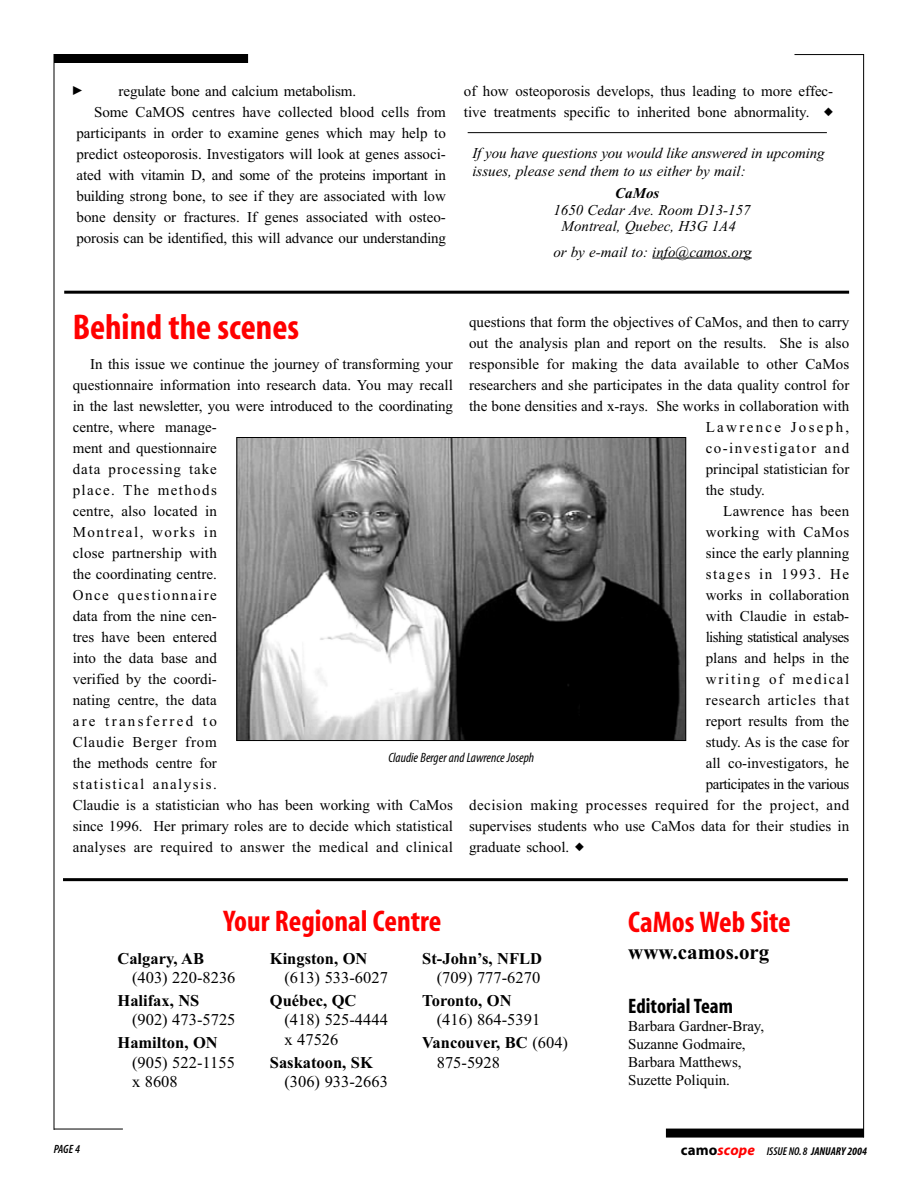
<style>
.page{position:relative;width:918px;height:1188px;background:#fff}
.page>*{position:absolute;margin:0;border:0;box-sizing:border-box;transform-origin:0 0}
.t1{font:700 condensed 36px "Myriad";color:#f00}
.t2{font:700 condensed 30px "Myriad";color:#f00}
.t3{font:700 21px "Times New Roman";color:#000}
.t4{font:700 condensed 21px "Myriad";color:#000}
.t5{font:16.5px/19.5px "Times New Roman";color:#000}
.t6{font:700 16.5px "Times New Roman";color:#000}
.t7{font:15px/21px "Times New Roman";color:#000}
.t8{font:italic 15px/18px "Times New Roman";color:#000}
.t9{font:15px "Times New Roman";letter-spacing:.035em;color:#000}
.t10{font:15px "Times New Roman";letter-spacing:-.02em;color:#000}
.t11{font:15px "Times New Roman";letter-spacing:-.04em;color:#000}
.t12{font:15px "Times New Roman";letter-spacing:-.03em;color:#000}
.t13{font:15px "Times New Roman";letter-spacing:.045em;color:#000}
.t14{font:15px "Times New Roman";letter-spacing:.095em;color:#000}
.t15{font:15px "Times New Roman";letter-spacing:.04em;color:#000}
.t16{font:15px "Times New Roman";letter-spacing:.12em;color:#000}
.t17{font:15px "Times New Roman";letter-spacing:.155em;color:#000}
.t18{font:15px "Times New Roman";letter-spacing:.02em;color:#000}
.t19{font:15px "Times New Roman";letter-spacing:.105em;color:#000}
.t20{font:italic 700 15px "Times New Roman";color:#000}
.t21{font:italic condensed 13.5px "Myriad";color:#000}
.t22{font:italic 600 condensed 12px "Myriad";color:#000}
.t23{font:italic 700 condensed 11.4px "Myriad";color:#000}
.s1{font-weight:700}
.s2{font-style:normal;font-stretch:normal;font-size:15px}
.s3{font-stretch:normal;font-size:15px;color:#f00}
.s4{font-weight:600}
</style>
<div class="page">
<hr style="left:54px;top:54px;width:1px;height:1076px;background:#000">
<hr style="left:863px;top:54px;width:1px;height:1083px;background:#000">
<img style="left:238px;top:439px;width:446px;height:300px">
<div style="left:236px;top:437px;width:450px;height:304px;border:1px solid #000"></div>
<hr style="left:63px;top:878px;width:785px;height:3px;background:#000">
<hr style="left:64px;top:291px;width:785px;height:3px;background:#000">
<div style="left:666px;top:1129px;width:198px;height:9px;background:#000"></div>
<div style="left:54px;top:54px;width:194px;height:9px;background:#000"></div>
<hr style="left:54px;top:1129px;width:69px;height:1px;background:#000">
<hr style="left:794px;top:54px;width:70px;height:1px;background:#000">
<hr style="left:652px;top:257px;width:93px;height:2px;background:#000">
<svg style="left:744px;top:257px;width:8px;height:2px"></svg>
<hr style="left:468px;top:132px;width:359px;height:1px;background:#000">
<p class="t7" style="left:119px;top:80px;width:239px">regulate bone and calcium metabolism.</p>
<p class="t7" style="left:94px;top:101px;width:353px">Some CaMOS centres have collected blood cells from</p>
<p class="t7" style="left:76px;top:122px;width:371px">participants in order to examine genes which may help to</p>
<p class="t7" style="left:76px;top:143px;width:371px">predict osteoporosis. Investigators will look at genes associ-</p>
<p class="t10" style="left:76px;top:166px;width:371px">ated with vitamin D, and some of the proteins important in</p>
<p class="t7" style="left:76px;top:185px;width:371px">building strong bone, to see if they are associated with low</p>
<p class="t7" style="left:76px;top:206px;width:371px">bone density or fractures. If genes associated with osteo-</p>
<p class="t7" style="left:76px;top:227px;width:371px">porosis can be identified, this will advance our understanding</p>
<p class="t7" style="left:464px;top:80px;width:371px">of how osteoporosis develops, thus leading to more effec&shy;tive treatments specific to inherited bone abnormality. ◆</p>
<p class="t8" style="left:472px;top:143px;width:354px">If you have questions you would like answered in upcoming issues, please send them to us either by mail:</p>
<p class="t20" style="left:615px;top:184px;width:46px">CaMos</p>
<p class="t8" style="left:553px;top:201px;width:199px;line-height:16.5px;text-align:center">1650 Cedar Ave. Room D13-157<br>Montreal, Quebec, H3G 1A4</p>
<p class="t8" style="left:553px;top:242px;width:200px">or by e-mail to: info@camos.org</p>
<h1 class="t1" style="left:73px;top:315px;width:228px">Behind the scenes</h1>
<p class="t7" style="left:73px;top:353px;width:382px;text-indent:18px">In this issue we continue the journey of transforming your questionnaire information into research data. You may recall in the last newsletter, you were introduced to the coordinating centre, where manage-<br>ment and questionnaire<br>data processing take<br>place. The methods<br>centre, also located in<br>Montreal, works in<br>close partnership with<br>the coordinating centre.<br>Once questionnaire<br>data from the nine cen-<br>tres have been entered<br>into the data base and<br>verified by the coordi-<br>nating centre, the data<br>are transferred to<br>Claudie Berger from<br>the methods centre for<br>statistical analysis.<br>Claudie is a statistician who has been working with CaMos since 1996. Her primary roles are to decide which statistical analyses are required to answer the medical and clinical</p>
<p class="t7" style="left:469px;top:311px;width:382px">questions that form the objectives of CaMos, and then to carry</p>
<p class="t7" style="left:469px;top:332px;width:382px">out the analysis plan and report on the results. She is also</p>
<p class="t7" style="left:469px;top:353px;width:382px">responsible for making the data available to other CaMos</p>
<p class="t7" style="left:469px;top:374px;width:382px">researchers and she participates in the data quality control for</p>
<p class="t7" style="left:469px;top:395px;width:382px">the bone densities and x-rays. She works in collaboration with</p>
<p class="t17" style="left:706px;top:418px;width:145px">Lawrence Joseph,</p>
<p class="t14" style="left:706px;top:439px;width:145px">co-investigator and</p>
<p class="t7" style="left:706px;top:458px;width:145px">principal statistician for</p>
<p class="t7" style="left:706px;top:479px;width:61px">the study.</p>
<p class="t18" style="left:723px;top:502px;width:128px">Lawrence has been</p>
<p class="t15" style="left:706px;top:523px;width:145px">working with CaMos</p>
<p class="t7" style="left:706px;top:542px;width:145px">since the early planning</p>
<p class="t19" style="left:706px;top:565px;width:145px">stages in 1993. He</p>
<p class="t7" style="left:706px;top:584px;width:145px">works in collaboration</p>
<p class="t7" style="left:706px;top:605px;width:145px">with Claudie in estab-</p>
<p class="t11" style="left:706px;top:628px;width:145px">lishing statistical analyses</p>
<p class="t7" style="left:706px;top:647px;width:145px">plans and helps in the</p>
<p class="t16" style="left:706px;top:670px;width:145px">writing of medical</p>
<p class="t13" style="left:706px;top:691px;width:145px">research articles that</p>
<p class="t7" style="left:706px;top:710px;width:145px">report results from the</p>
<p class="t7" style="left:706px;top:731px;width:145px">study. As is the case for</p>
<p class="t7" style="left:706px;top:752px;width:145px">all co-investigators, he</p>
<p class="t12" style="left:706px;top:775px;width:145px">participates in the various</p>
<p class="t9" style="left:469px;top:796px;width:382px">decision making processes required for the project, and</p>
<p class="t7" style="left:469px;top:815px;width:382px">supervises students who use CaMos data for their studies in</p>
<p class="t7" style="left:469px;top:836px;width:117px">graduate school. ◆</p>
<p class="t21" style="left:388px;top:753px;width:147px">Claudie Berger and Lawrence Joseph</p>
<p class="t22" style="left:54px;top:1144px;width:28px">PAGE 4</p>
<h2 class="t2" style="left:223px;top:911px;width:220px">Your Regional Centre</h2>
<p class="t6" style="left:117px;top:948px;width:88px">Calgary, AB</p>
<p class="t5" style="left:132px;top:968px;width:105px">(403) 220-8236</p>
<p class="t6" style="left:117px;top:990px;width:84px">Halifax, NS</p>
<p class="t5" style="left:132px;top:1010px;width:105px">(902) 473-5725</p>
<p class="t6" style="left:117px;top:1033px;width:102px">Hamilton, ON</p>
<p class="t5" style="left:132px;top:1052px;width:104px">(905) 522-1155 x 8608</p>
<p class="t6" style="left:270px;top:948px;width:99px">Kingston, ON</p>
<p class="t5" style="left:284px;top:968px;width:105px">(613) 533-6027</p>
<p class="t6" style="left:270px;top:990px;width:88px">Québec, QC</p>
<p class="t5" style="left:284px;top:1010px;width:105px">(418) 525-4444 x 47526</p>
<p class="t6" style="left:270px;top:1052px;width:105px">Saskatoon, SK</p>
<p class="t5" style="left:284px;top:1072px;width:105px">(306) 933-2663</p>
<p class="t6" style="left:422px;top:948px;width:121px">St-John’s, NFLD</p>
<p class="t5" style="left:437px;top:968px;width:105px">(709) 777-6270</p>
<p class="t6" style="left:422px;top:990px;width:91px">Toronto, ON</p>
<p class="t5" style="left:422px;top:1008px;width:147px;line-height:22.8px;text-indent:15px">(416) 864-5391<br><span class="s1">Vancouver, BC</span> (604)</p>
<p class="t5" style="left:437px;top:1052px;width:65px">875-5928</p>
<h2 class="t2" style="left:628px;top:911px;width:164px">CaMos Web Site</h2>
<h3 class="t3" style="left:628px;top:939px;width:143px">www.camos.org</h3>
<h3 class="t4" style="left:628px;top:999px;width:106px">Editorial Team</h3>
<p class="t7" style="left:628px;top:1017px;width:137px;line-height:18px">Barbara Gardner-Bray,<br>Suzanne Godmaire,<br>Barbara Matthews,<br>Suzette Poliquin.</p>
<p class="t23" style="left:681px;top:1147px;width:188px"><span class="s2">camo</span><span class="s3">scope</span> <span class="s4">ISSUE NO. 8</span> JANUARY 2004</p>
</div>
